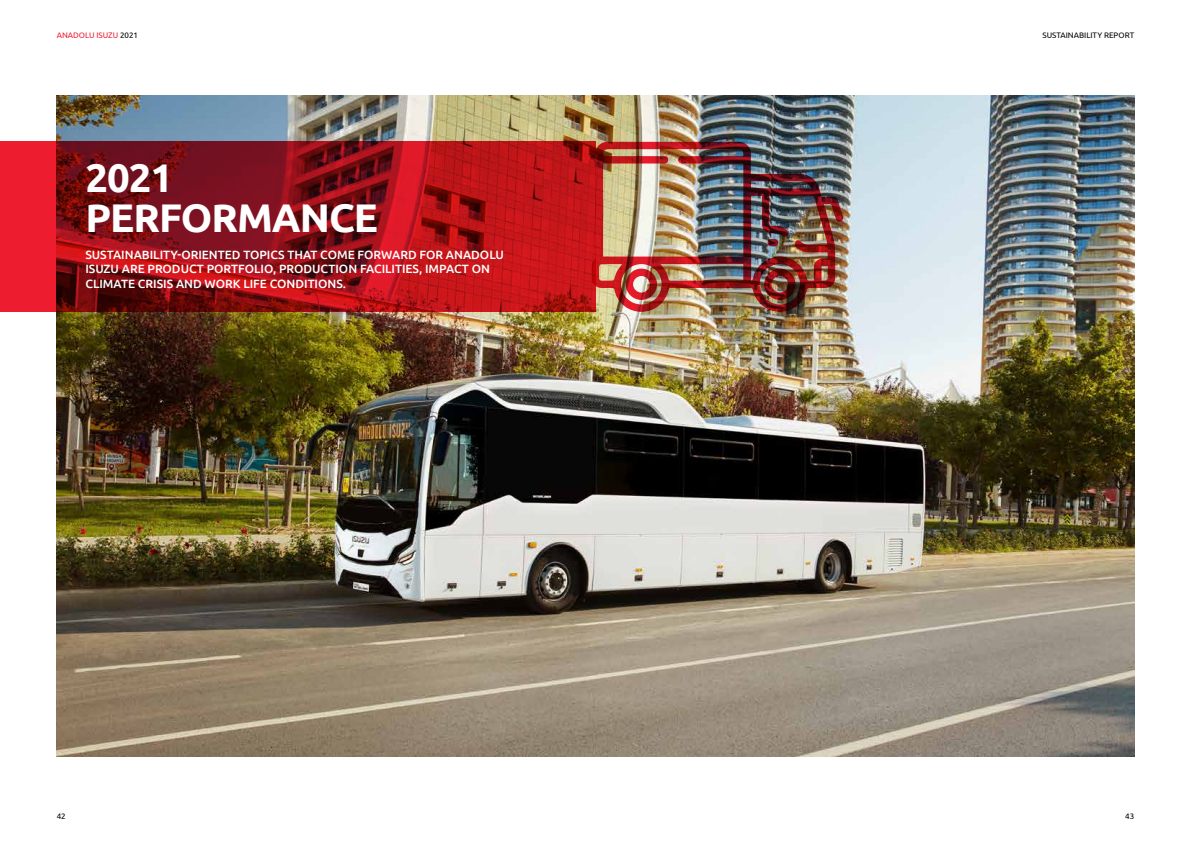
<style>
.page{position:relative;width:1191px;height:842px;background:#fff}
.page>*{position:absolute;margin:0;border:0;box-sizing:border-box;transform-origin:0 0}
.t1{font:700 40px/40px "Ubuntu";letter-spacing:-.025em;color:#fff}
.t2{font:500 12px/14.4px "Ubuntu";color:#fff}
.t3{font:8px "Ubuntu";color:#000}
.t4{font:8px "Ubuntu";color:#ed1c2e}
.s1{color:#000}
</style>
<div class="page">
<img style="left:57px;top:95px;width:1077px;height:662px">
<svg style="left:0;top:142px;width:591px;height:170px;background:#a0121a"></svg>
<img style="left:591px;top:142px;width:252px;height:170px">
<svg style="left:767px;top:239px;width:11px;height:7px"></svg>
<svg style="left:625px;top:269px;width:32px;height:31px"></svg>
<svg style="left:764px;top:269px;width:31px;height:31px"></svg>
<p class="t4" style="left:57px;top:30px;width:83px">ANADOLU ISUZU <span class="s1">2021</span></p>
<p class="t3" style="left:1042px;top:30px;width:93px">SUSTAINABILITY REPORT</p>
<h1 class="t1" style="left:85px;top:157px;width:294px">2021<br>PERFORMANCE</h1>
<p class="t2" style="left:85px;top:247px;width:420px">SUSTAINABILITY-ORIENTED TOPICS THAT COME FORWARD FOR ANADOLU<br>ISUZU ARE PRODUCT PORTFOLIO, PRODUCTION FACILITIES, IMPACT ON<br>CLIMATE CRISIS AND WORK LIFE CONDITIONS.</p>
<p class="t3" style="left:57px;top:811px;width:11px">42</p>
<p class="t3" style="left:1125px;top:811px;width:11px">43</p>
</div>
